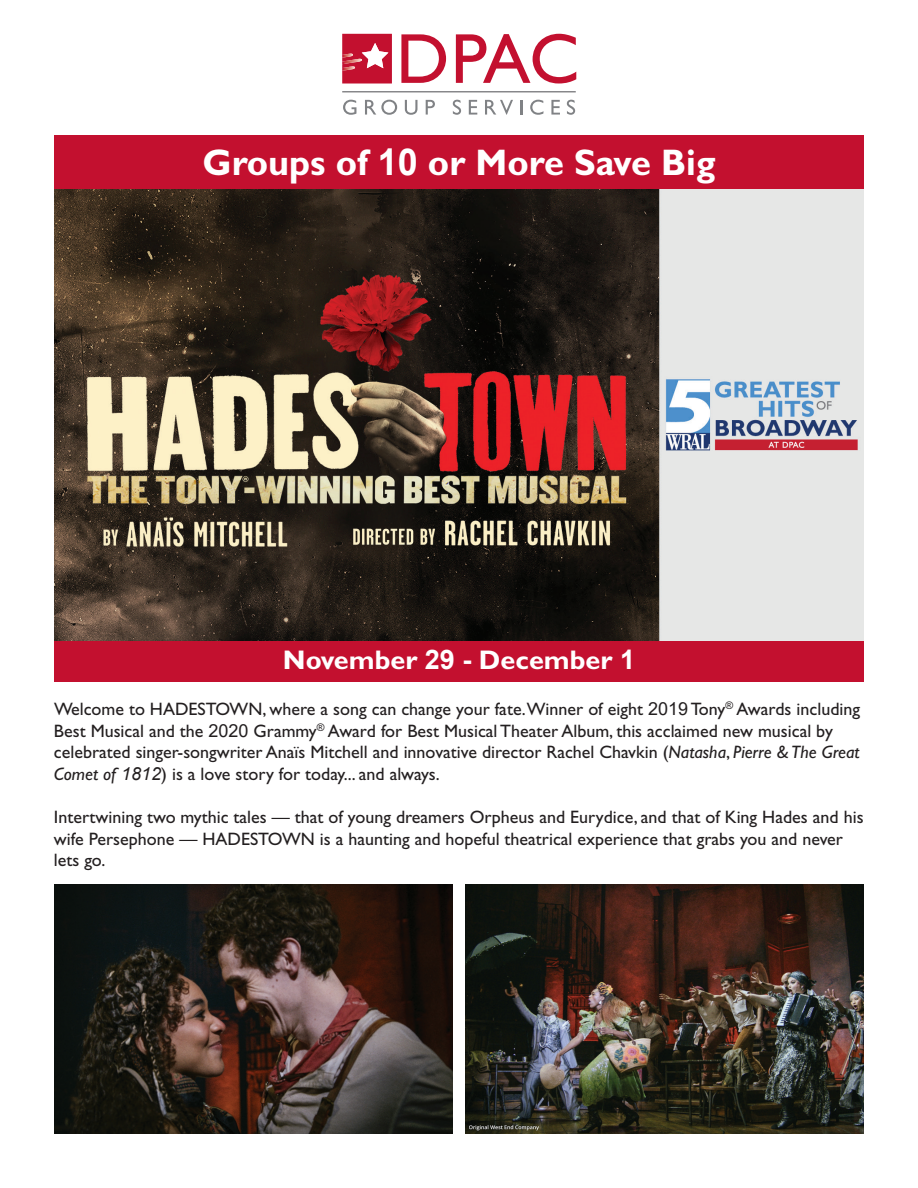
<style>
.page{position:relative;width:918px;height:1188px;background:#fff}
.page>*{position:absolute;margin:0;border:0;box-sizing:border-box;transform-origin:0 0}
.t1{font:700 37.05px "Gill Sans Std";color:#fff}
.t2{font:700 27px "Gill Sans Std";color:#fff}
.t3{font:18px/21.6px "Gill Sans Std";color:#231f20}
.s1{font-family:"Arial"}
.s2{font-style:italic}
.s3{font-family:"Arial";font-style:italic}
</style>
<div class="page">
<img style="left:54px;top:189px;width:810px;height:452px">
<hr style="left:342px;top:91px;width:234px;height:1px;background:#636366">
<svg style="left:343px;top:100px;width:13px;height:15px"></svg>
<svg style="left:365px;top:100px;width:32px;height:15px"></svg>
<svg style="left:405px;top:100px;width:12px;height:15px"></svg>
<svg style="left:426px;top:100px;width:9px;height:15px"></svg>
<svg style="left:453px;top:100px;width:8px;height:15px"></svg>
<svg style="left:469px;top:100px;width:8px;height:15px"></svg>
<svg style="left:485px;top:100px;width:28px;height:15px"></svg>
<svg style="left:520px;top:100px;width:2px;height:15px"></svg>
<svg style="left:530px;top:100px;width:13px;height:15px"></svg>
<svg style="left:551px;top:100px;width:9px;height:15px"></svg>
<svg style="left:567px;top:100px;width:8px;height:15px"></svg>
<svg style="left:401px;top:34px;width:45px;height:49px"></svg>
<svg style="left:456px;top:34px;width:120px;height:50px"></svg>
<svg style="left:342px;top:34px;width:50px;height:50px"></svg>
<div style="left:54px;top:135px;width:810px;height:54px;background:#c3102f"></div>
<img style="left:54px;top:884px;width:398px;height:250px">
<img style="left:466px;top:884px;width:398px;height:250px">
<div style="left:54px;top:641px;width:810px;height:41px;background:#c3102f"></div>
<h1 class="t1" style="left:202px;top:141px;width:515px">Groups of <span class="s1">10</span> or More Save Big</h1>
<h2 class="t2" style="left:283px;top:644px;width:354px">November <span class="s1">29 -</span> December <span class="s1">1</span></h2>
<p class="t3" style="left:54px;top:698px;width:808px">Welcome to HADESTOWN, where a song can change your fate.Winner of eight <span class="s1">2019</span> Tony<sup>®</sup> Awards including Best Musical and the <span class="s1">2020</span> Grammy<sup>®</sup> Award for Best Musical Theater Album, this acclaimed new musical by celebrated singer-songwriter Anaïs Mitchell and innovative director Rachel Chavkin (<span class="s2">Natasha</span>, <span class="s2">Pierre &amp; The Great Comet of</span> <span class="s3">1812</span>) is a love story for today... and always.</p>
<p class="t3" style="left:54px;top:806px;width:811px">Intertwining two mythic tales — that of young dreamers Orpheus and Eurydice, and that of King Hades and his wife Persephone — HADESTOWN is a haunting and hopeful theatrical experience that grabs you and never lets go.</p>
</div>
